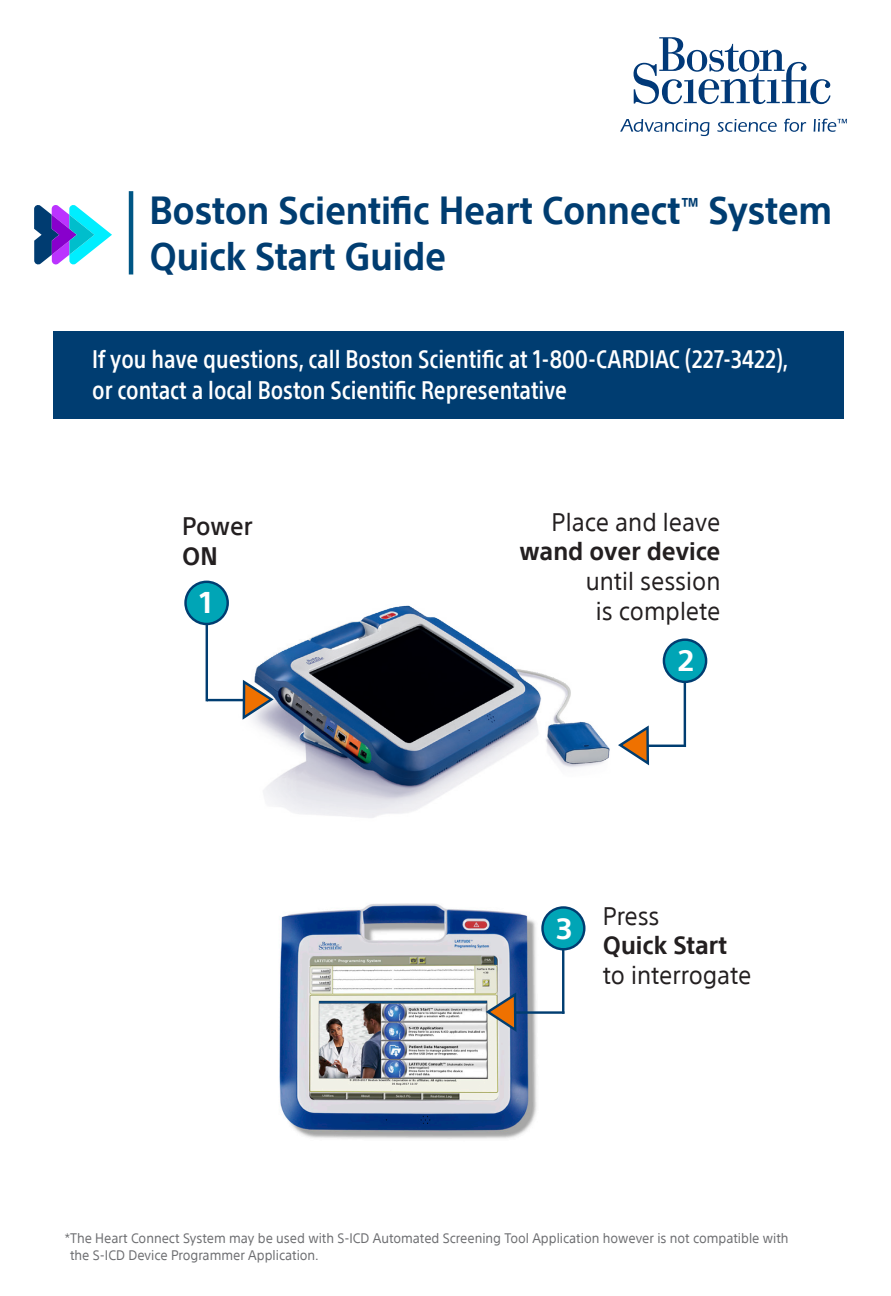
<style>
.page{position:relative;width:891px;height:1296px;background:#fff}
.page>*{position:absolute;margin:0;border:0;box-sizing:border-box;transform-origin:0 0}
.t1{font:700 38.25px/45.9px "SST";letter-spacing:-.005em;color:#003d71;scale:.93 1}
.t2{font:700 29.25px "SST";color:#fff}
.t3{font:700 29.03px "SST";color:#fff}
.t4{font:500 condensed 24.75px/31.5px "SST";color:#fff}
.t5{font:24.75px/29.7px "SST";color:#231f20;text-align:center;scale:.95 1}
.t6{font:700 24.75px/29.7px "SST";color:#231f20;text-align:right;scale:.95 1}
.t7{font:500 24.75px "SST";color:#231f20;scale:.95 1}
.t8{font:13.5px/16.9px "SST";color:#6c6d70;scale:.95 1}
.s1{font-weight:400}
.s2{font-weight:700}
</style>
<div class="page">
<img style="left:224px;top:589px;width:386px;height:229px">
<div style="left:186px;top:582px;width:42px;height:42px;background:#00a5b6;border-radius:50%"></div>
<div style="left:184px;top:581px;width:45px;height:44px;border:2px solid #003d71;border-radius:50%"></div>
<hr style="left:206px;top:624px;width:2px;height:77px;background:#003d71">
<hr style="left:207px;top:699px;width:37px;height:2px;background:#003d71">
<svg style="left:241px;top:679px;width:35px;height:43px"></svg>
<hr style="left:684px;top:670px;width:2px;height:77px;background:#003d71">
<hr style="left:648px;top:745px;width:37px;height:2px;background:#003d71">
<svg style="left:618px;top:725px;width:33px;height:41px"></svg>
<div style="left:664px;top:640px;width:42px;height:42px;background:#00a5b6;border-radius:50%"></div>
<div style="left:663px;top:638px;width:44px;height:45px;border:2px solid #003d71;border-radius:50%"></div>
<img style="left:279px;top:903px;width:273px;height:236px">
<hr style="left:562px;top:937px;width:2px;height:77px;background:#003d71">
<hr style="left:515px;top:1011px;width:49px;height:3px;background:#003d71">
<svg style="left:484px;top:991px;width:34px;height:43px"></svg>
<div style="left:543px;top:907px;width:41px;height:42px;background:#00a5b6;border-radius:50%"></div>
<div style="left:541px;top:906px;width:45px;height:44px;border:2px solid #003d71;border-radius:50%"></div>
<hr style="left:129px;top:191px;width:4px;height:84px;background:#005685">
<svg style="left:34px;top:205px;width:78px;height:60px"></svg>
<svg style="left:634px;top:37px;width:197px;height:67px"></svg>
<svg style="left:620px;top:119px;width:90px;height:17px"></svg>
<svg style="left:717px;top:119px;width:60px;height:13px"></svg>
<svg style="left:784px;top:119px;width:22px;height:13px"></svg>
<svg style="left:814px;top:119px;width:33px;height:13px"></svg>
<div style="left:53px;top:332px;width:791px;height:87px;background:#003d71"></div>
<p class="t1" style="left:149px;top:187px;width:736px">Boston Scientific Heart Connect<sup>™</sup> System<br>Quick Start Guide</p>
<p class="t4" style="left:92px;top:343px;width:698px">If you have questions, call Boston Scientific at 1-800-CARDIAC (227-3422), or contact a local Boston Scientific Representative</p>
<p class="t7" style="left:182px;top:512px;width:76px">Power</p>
<p class="t6" style="left:182px;top:541px;width:39px">ON</p>
<p class="t2" style="left:200px;top:586px;width:15px">1</p>
<p class="t6" style="left:520px;top:507px;width:213px"><span class="s1">Place and leave </span>wand over device</p>
<p class="t5" style="left:586px;top:566px;width:143px">until session is complete</p>
<p class="t2" style="left:678px;top:643px;width:18px">2</p>
<p class="t3" style="left:556px;top:911px;width:18px">3</p>
<p class="t5" style="left:603px;top:901px;width:158px;text-align:left">Press<br><span class="s2">Quick Start </span>to interrogate</p>
<p class="t8" style="left:70px;top:1230px;width:758px;text-indent:-5px">*The Heart Connect System may be used with S-ICD Automated Screening Tool Application however is not compatible with the S-ICD Device Programmer Application.</p>
</div>
